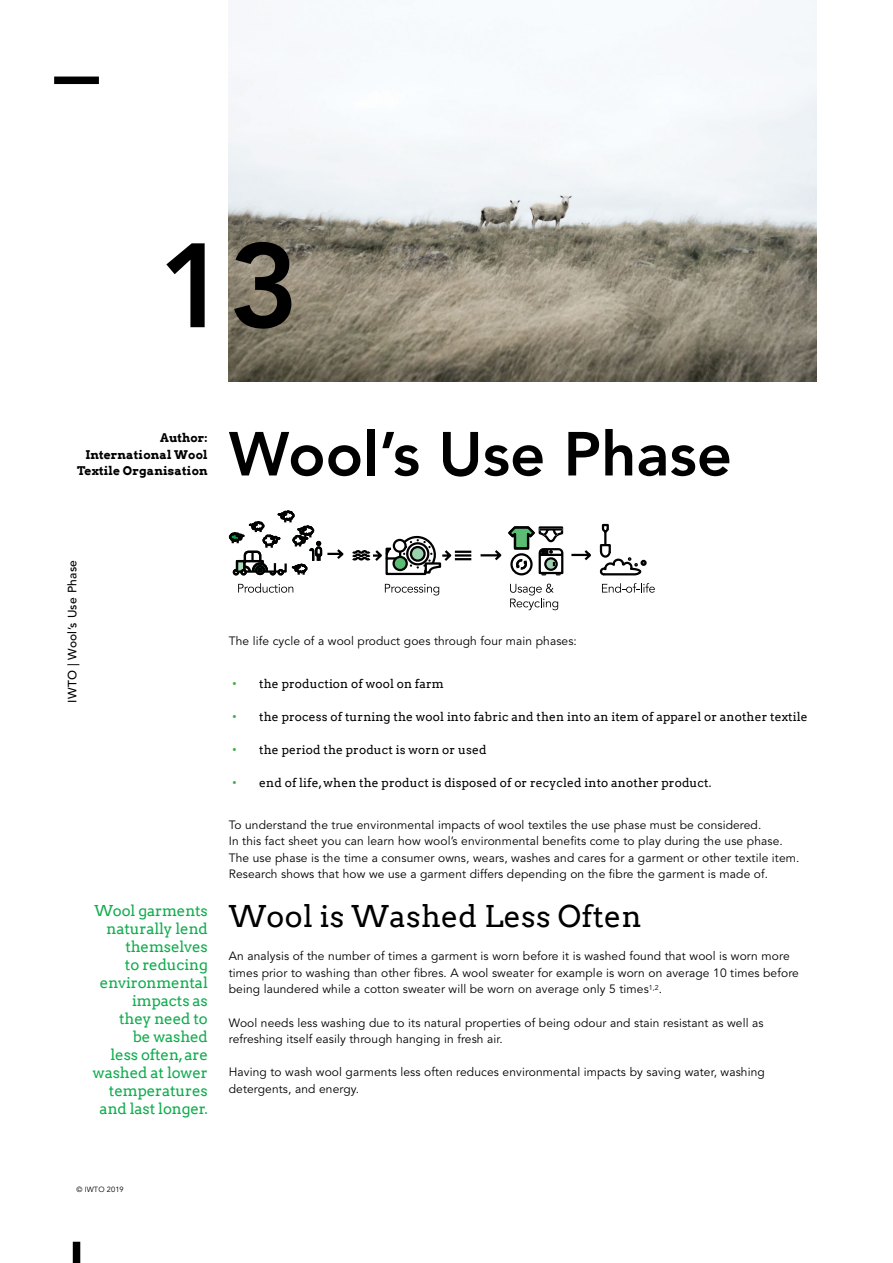
<style>
.page{position:relative;width:893px;height:1263px;background:#fff}
.page>*{position:absolute;margin:0;border:0;box-sizing:border-box;transform-origin:0 0}
.t1{font:800 118.5px "Avenir LT Std";color:#000}
.t2{font:800 61.5px "Avenir LT Std";color:#000}
.t3{font:30px "Arvo";letter-spacing:.01em;color:#000}
.t4{font:15px/18px "Arvo";letter-spacing:-.01em;color:#10ac4e;text-align:right}
.t5{font:12px/16.5px "Avenir LT Std";letter-spacing:.01em;color:#000}
.t6{font:12px "Arvo";letter-spacing:.01em;color:#000}
.t7{font:700 12px/16.5px "Arvo";letter-spacing:.01em;color:#000;text-align:right}
.t8{font:500 12px "Avenir LT Std";letter-spacing:.025em;color:#000}
.t9{font:7.5px "Avenir LT Std";letter-spacing:.01em;color:#000}
.s1{color:#41ad49}
</style>
<div class="page">
<img style="left:229px;top:0;width:587px;height:382px">
<div style="left:73px;top:1242px;width:7px;height:21px;background:#000"></div>
<div style="left:54px;top:77px;width:45px;height:7px;background:#000"></div>
<svg style="left:228px;top:510px;width:427px;height:100px"></svg>
<h1 class="t1" style="left:159px;top:216px;width:142px">13</h1>
<p class="t7" style="left:77px;top:430px;width:132px">Author:<br>International Wool<br>Textile Organisation</p>
<h2 class="t2" style="left:229px;top:418px;width:505px">Wool’s Use Phase</h2>
<p class="t8" style="left:65px;top:703px;width:144px;rotate:-90deg">IWTO | Wool’s Use Phase</p>
<p class="t5" style="left:229px;top:633px;width:350px">The life cycle of a wool product goes through four main phases:</p>
<p class="t6" style="left:232px;top:676px;width:213px"><span class="s1">•</span> the production of wool on farm</p>
<p class="t6" style="left:232px;top:709px;width:577px"><span class="s1">•</span> the process of turning the wool into fabric and then into an item of apparel or another textile</p>
<p class="t6" style="left:232px;top:742px;width:256px"><span class="s1">•</span> the period the product is worn or used</p>
<p class="t6" style="left:232px;top:775px;width:481px"><span class="s1">•</span> end of life, when the product is disposed of or recycled into another product.</p>
<p class="t5" style="left:229px;top:816px;width:572px">To understand the true environmental impacts of wool textiles the use phase must be considered.<br>In this fact sheet you can learn how wool’s environmental benefits come to play during the use phase.<br>The use phase is the time a consumer owns, wears, washes and cares for a garment or other textile item.<br>Research shows that how we use a garment differs depending on the fibre the garment is made of.</p>
<p class="t4" style="left:93px;top:902px;width:117px">Wool garments naturally lend themselves<br>to reducing environmental impacts as<br>they need to<br>be washed<br>less often, are washed at lower temperatures and last longer.</p>
<h3 class="t3" style="left:229px;top:899px;width:414px">Wool is Washed Less Often</h3>
<p class="t5" style="left:229px;top:948px;width:572px">An analysis of the number of times a garment is worn before it is washed found that wool is worn more times prior to washing than other fibres. A wool sweater for example is worn on average 10 times before being laundered while a cotton sweater will be worn on average only 5 times<sup>1,2</sup>.</p>
<p class="t5" style="left:229px;top:1014px;width:536px">Wool needs less washing due to its natural properties of being odour and stain resistant as well as refreshing itself easily through hanging in fresh air.</p>
<p class="t5" style="left:229px;top:1064px;width:538px">Having to wash wool garments less often reduces environmental impacts by saving water, washing detergents, and energy.</p>
<p class="t9" style="left:77px;top:1185px;width:49px">© IWTO 2019</p>
</div>
